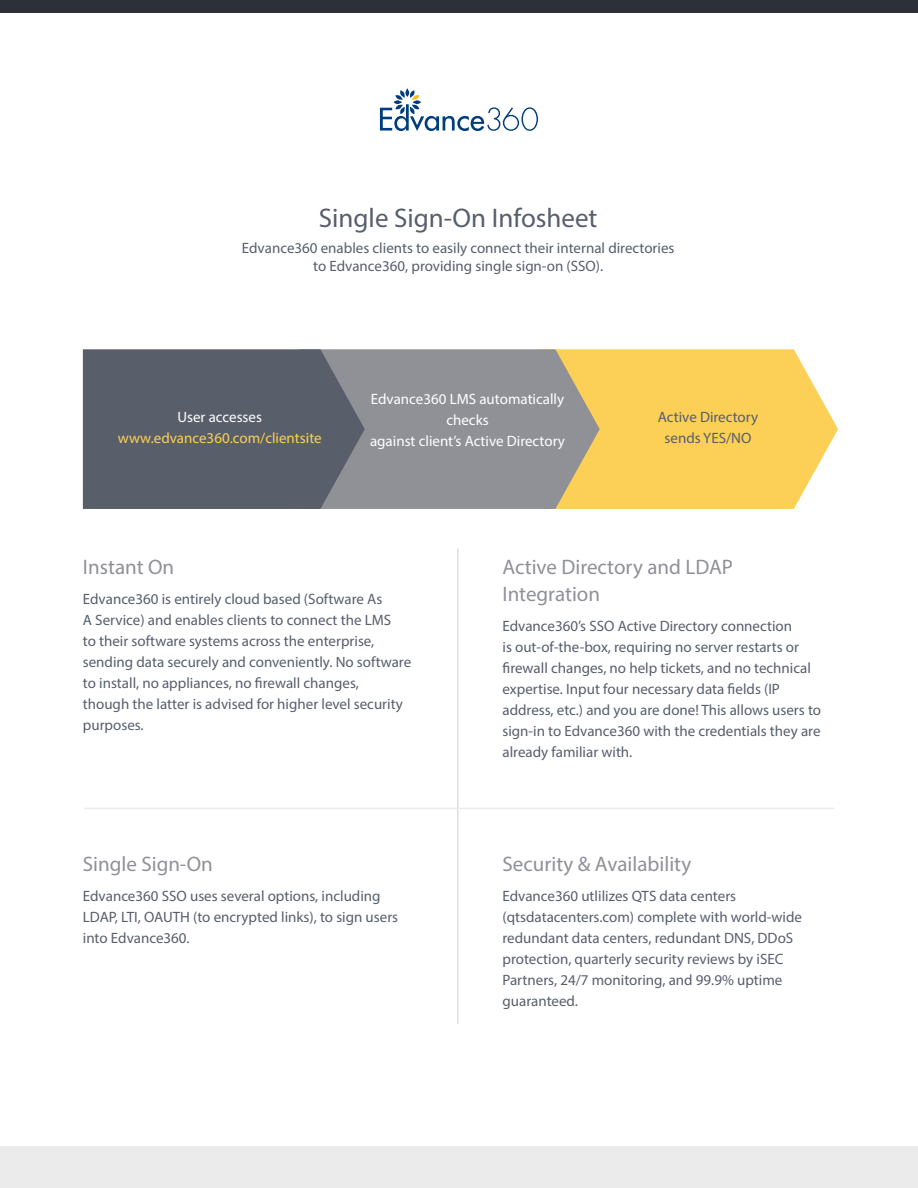
<style>
.page{position:relative;width:918px;height:1188px;background:#fff}
.page>*{position:absolute;margin:0;border:0;box-sizing:border-box;transform-origin:0 0}
.t1{font:27px "Myriad Pro";color:#575e6c}
.t2{font:21px/27px "Myriad Pro";color:#8f9197}
.t3{font:15px/21px "Myriad Pro";color:#575e6c}
.t4{font:15px/21px "Myriad Pro";color:#fff;text-align:center}
.t5{font:15px "Myriad Pro";color:#fbcf56}
</style>
<div class="page">
<div style="left:0;top:1147px;width:918px;height:41px;background:#ebebec"></div>
<svg style="left:380px;top:88px;width:158px;height:43px"></svg>
<div style="left:0;top:0;width:918px;height:12px;background:#2c3039"></div>
<hr style="left:458px;top:549px;width:1px;height:475px;background:#000">
<hr style="left:84px;top:808px;width:750px;height:1px;background:#ebebec">
<svg style="left:600px;top:349px;width:238px;height:160px;background:#fcd366"></svg>
<svg style="left:365px;top:349px;width:235px;height:160px;background:#999790"></svg>
<svg style="left:83px;top:349px;width:282px;height:160px;background:#5d626e"></svg>
<p class="t1" style="left:319px;top:202px;width:280px">Single Sign-On Infosheet</p>
<p class="t3" style="left:242px;top:239px;width:434px;line-height:18px;text-align:center">Edvance360 enables clients to easily connect their internal directories to Edvance360, providing single sign-on (SSO).</p>
<p class="t4" style="left:178px;top:406px;width:86px">User accesses</p>
<p class="t5" style="left:118px;top:428px;width:205px">www.edvance360.com/clientsite</p>
<p class="t4" style="left:371px;top:388px;width:195px">Edvance360 LMS automatically checks</p>
<p class="t4" style="left:370px;top:430px;width:197px">against client’s Active Directory</p>
<p class="t3" style="left:658px;top:406px;width:102px;text-align:center">Active Directory sends YES/NO</p>
<p class="t2" style="left:83px;top:553px;width:93px">Instant On</p>
<p class="t3" style="left:83px;top:589px;width:330px">Edvance360 is entirely cloud based (Software As<br>A Service) and enables clients to connect the LMS<br>to their software systems across the enterprise, sending data securely and conveniently. No software to install, no appliances, no firewall changes,<br>though the latter is advised for higher level security purposes.</p>
<p class="t2" style="left:83px;top:850px;width:131px">Single Sign-On</p>
<p class="t3" style="left:83px;top:885px;width:317px">Edvance360 SSO uses several options, including<br>LDAP, LTI, OAUTH (to encrypted links), to sign users into Edvance360.</p>
<p class="t2" style="left:502px;top:553px;width:232px">Active Directory and LDAP<br>Integration</p>
<p class="t3" style="left:502px;top:616px;width:320px">Edvance360’s SSO Active Directory connection<br>is out-of-the-box, requiring no server restarts or firewall changes, no help tickets, and no technical expertise. Input four necessary data fields (IP address, etc.) and you are done! This allows users to sign-in to Edvance360 with the credentials they are already familiar with.</p>
<p class="t2" style="left:502px;top:850px;width:190px">Security &amp; Availability</p>
<p class="t3" style="left:502px;top:885px;width:301px">Edvance360 utlilizes QTS data centers (qtsdatacenters.com) complete with world-wide redundant data centers, redundant DNS, DDoS protection, quarterly security reviews by iSEC Partners, 24/7 monitoring, and 99.9% uptime guaranteed.</p>
</div>
